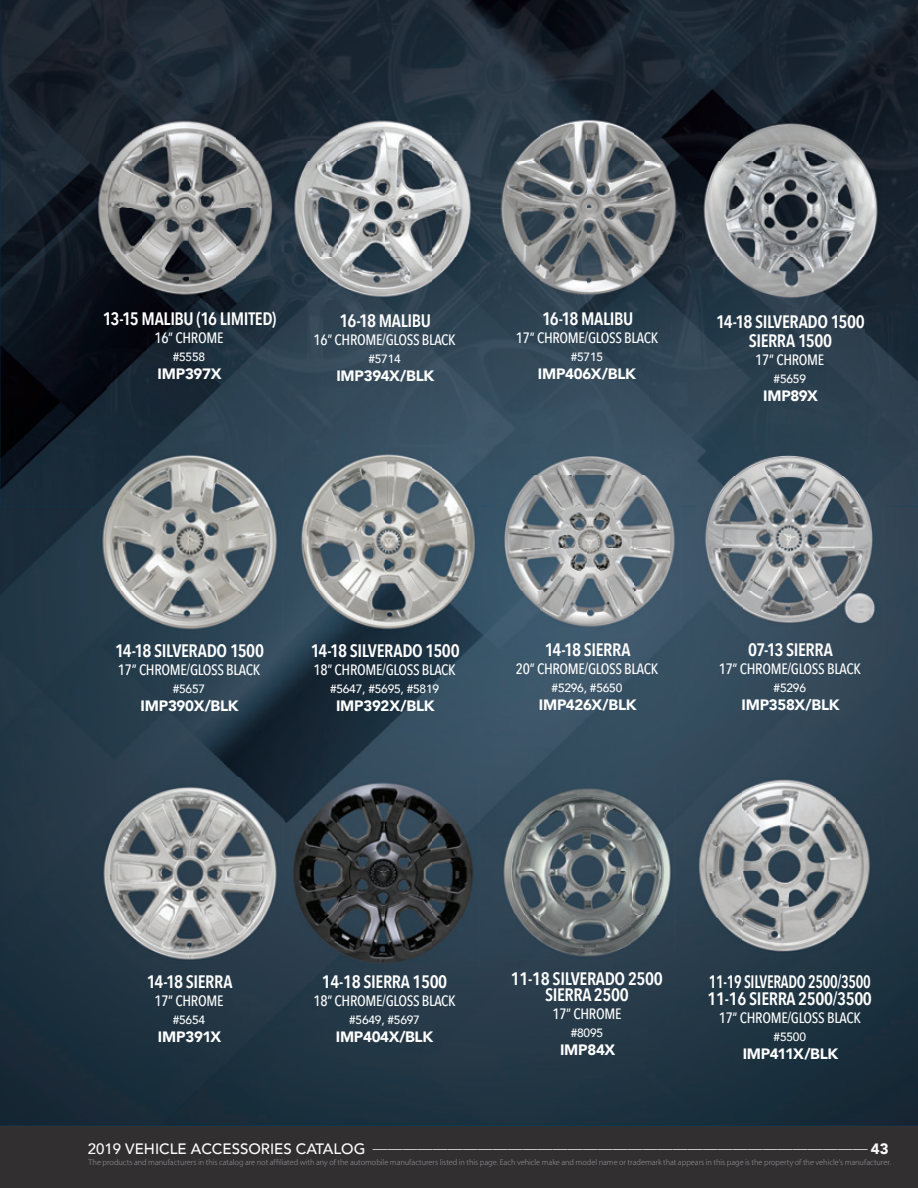
<style>
.page{position:relative;width:918px;height:1188px;background:#fff}
.page>*{position:absolute;margin:0;border:0;box-sizing:border-box;transform-origin:0 0}
.t1{font:600 18px/16.6px "Avenir Next Condensed";letter-spacing:-.02em;color:#fff;text-align:center}
.t2{font:600 18px/16.6px "Avenir Next Condensed";letter-spacing:-.02em;color:#fff;scale:.85 1}
.t3{font:500 15px "Avenir Next Condensed";letter-spacing:-.02em;color:#fff}
.t4{font:900 15px "Avenir";letter-spacing:-.02em;color:#fff}
.t5{font:500 15px "Avenir";color:#fff}
.t6{font:500 12px "Avenir";letter-spacing:-.02em;color:#fff}
.t7{font:300 7.5px "Ryo Gothic Plus N";letter-spacing:-.005em;color:#939598}
.s1{font-weight:900}
</style>
<div class="page">
<div style="left:0;top:1125px;width:918px;height:63px;background:#312f30"></div>
<img style="left:0;top:0;width:918px;height:1125px">
<img style="left:1px;top:0;width:917px;height:151px">
<img style="left:1px;top:151px;width:107px;height:355px">
<img style="left:271px;top:151px;width:53px;height:355px">
<img style="left:433px;top:151px;width:107px;height:355px">
<img style="left:649px;top:151px;width:53px;height:355px">
<img style="left:865px;top:151px;width:53px;height:355px">
<img style="left:108px;top:303px;width:163px;height:143px">
<img style="left:540px;top:303px;width:109px;height:143px">
<img style="left:324px;top:305px;width:109px;height:141px">
<img style="left:702px;top:305px;width:163px;height:141px">
<img style="left:96px;top:446px;width:188px;height:188px">
<img style="left:291px;top:446px;width:188px;height:188px">
<img style="left:494px;top:446px;width:188px;height:188px">
<img style="left:696px;top:446px;width:189px;height:188px">
<img style="left:96px;top:777px;width:188px;height:188px">
<img style="left:291px;top:777px;width:188px;height:188px">
<img style="left:498px;top:782px;width:178px;height:178px">
<img style="left:696px;top:777px;width:188px;height:188px">
<img style="left:96px;top:114px;width:188px;height:189px">
<img style="left:291px;top:114px;width:188px;height:191px">
<img style="left:494px;top:114px;width:188px;height:189px">
<img style="left:696px;top:114px;width:189px;height:191px">
<h1 class="t1" style="left:103px;top:310px;width:175px">13-15 MALIBU (16 LIMITED)</h1>
<h2 class="t3" style="left:154px;top:329px;width:71px">16” CHROME</h2>
<h3 class="t6" style="left:173px;top:347px;width:34px">#5558</h3>
<h2 class="t4" style="left:158px;top:361px;width:66px">IMP397X</h2>
<h1 class="t1" style="left:340px;top:312px;width:93px">16-18 MALIBU</h1>
<h2 class="t3" style="left:314px;top:331px;width:144px">16” CHROME/GLOSS BLACK</h2>
<h3 class="t6" style="left:368px;top:349px;width:34px">#5714</h3>
<h2 class="t4" style="left:336px;top:363px;width:99px">IMP394X/BLK</h2>
<h1 class="t1" style="left:542px;top:310px;width:93px">16-18 MALIBU</h1>
<h2 class="t3" style="left:516px;top:329px;width:144px">17” CHROME/GLOSS BLACK</h2>
<h3 class="t6" style="left:571px;top:347px;width:34px">#5715</h3>
<h2 class="t4" style="left:538px;top:361px;width:99px">IMP406X/BLK</h2>
<h1 class="t1" style="left:716px;top:311px;width:150px;line-height:19.6px">14-18 SILVERADO 1500<br>SIERRA 1500</h1>
<h2 class="t3" style="left:755px;top:351px;width:71px">17” CHROME</h2>
<h3 class="t6" style="left:774px;top:369px;width:34px">#5659</h3>
<h2 class="t4" style="left:763px;top:383px;width:56px">IMP89X</h2>
<h1 class="t1" style="left:115px;top:642px;width:150px">14-18 SILVERADO 1500</h1>
<h2 class="t3" style="left:118px;top:660px;width:144px">17” CHROME/GLOSS BLACK</h2>
<h3 class="t6" style="left:173px;top:678px;width:34px">#5657</h3>
<h2 class="t4" style="left:141px;top:693px;width:100px">IMP390X/BLK</h2>
<h1 class="t1" style="left:311px;top:642px;width:150px">14-18 SILVERADO 1500</h1>
<h2 class="t3" style="left:314px;top:660px;width:144px">18” CHROME/GLOSS BLACK</h2>
<h3 class="t6" style="left:330px;top:678px;width:111px">#5647, #5695, #5819</h3>
<h2 class="t4" style="left:336px;top:693px;width:100px">IMP392X/BLK</h2>
<h1 class="t1" style="left:545px;top:641px;width:87px">14-18 SIERRA</h1>
<h2 class="t3" style="left:516px;top:660px;width:144px">20” CHROME/GLOSS BLACK</h2>
<h3 class="t6" style="left:552px;top:678px;width:72px">#5296, #5650</h3>
<h2 class="t4" style="left:539px;top:692px;width:99px">IMP426X/BLK</h2>
<h1 class="t1" style="left:748px;top:641px;width:86px">07-13 SIERRA</h1>
<h2 class="t3" style="left:719px;top:660px;width:144px">17” CHROME/GLOSS BLACK</h2>
<h3 class="t6" style="left:774px;top:678px;width:34px">#5296</h3>
<h2 class="t4" style="left:741px;top:692px;width:100px">IMP358X/BLK</h2>
<h1 class="t1" style="left:147px;top:973px;width:87px">14-18 SIERRA</h1>
<h2 class="t3" style="left:154px;top:992px;width:71px">17” CHROME</h2>
<h3 class="t6" style="left:173px;top:1009px;width:34px">#5654</h3>
<h2 class="t4" style="left:158px;top:1024px;width:65px">IMP391X</h2>
<h1 class="t1" style="left:322px;top:973px;width:127px">14-18 SIERRA 1500</h1>
<h2 class="t3" style="left:314px;top:992px;width:144px">18” CHROME/GLOSS BLACK</h2>
<h3 class="t6" style="left:349px;top:1009px;width:72px">#5649, #5697</h3>
<h2 class="t4" style="left:336px;top:1024px;width:99px">IMP404X/BLK</h2>
<h1 class="t1" style="left:511px;top:970px;width:153px">11-18 SILVERADO 2500<br>SIERRA 2500</h1>
<h2 class="t3" style="left:552px;top:1005px;width:71px">17” CHROME</h2>
<h3 class="t6" style="left:571px;top:1023px;width:34px">#8095</h3>
<h2 class="t4" style="left:560px;top:1037px;width:57px">IMP84X</h2>
<h1 class="t2" style="left:708px;top:973px;width:195px">11-19 SILVERADO 2500/3500<br>11-16 SIERRA 2500/3500</h1>
<h2 class="t3" style="left:719px;top:1008px;width:144px">17” CHROME/GLOSS BLACK</h2>
<h3 class="t6" style="left:774px;top:1026px;width:34px">#5500</h3>
<h2 class="t4" style="left:743px;top:1041px;width:97px">IMP411X/BLK</h2>
<h2 class="t5" style="left:88px;top:1130px;width:802px">2019 VEHICLE ACCESSORIES CATALOG __________________________________________________________________ <span class="s1">43</span></h2>
<p class="t7" style="left:89px;top:1158px;width:804px">The products and manufacturers in this catalog are not affiliated with any of the automobile manufacturers listed in this page. Each vehicle make and model name or trademark that appears in this page is the property of the vehicleʼs manufacturer.</p>
</div>
